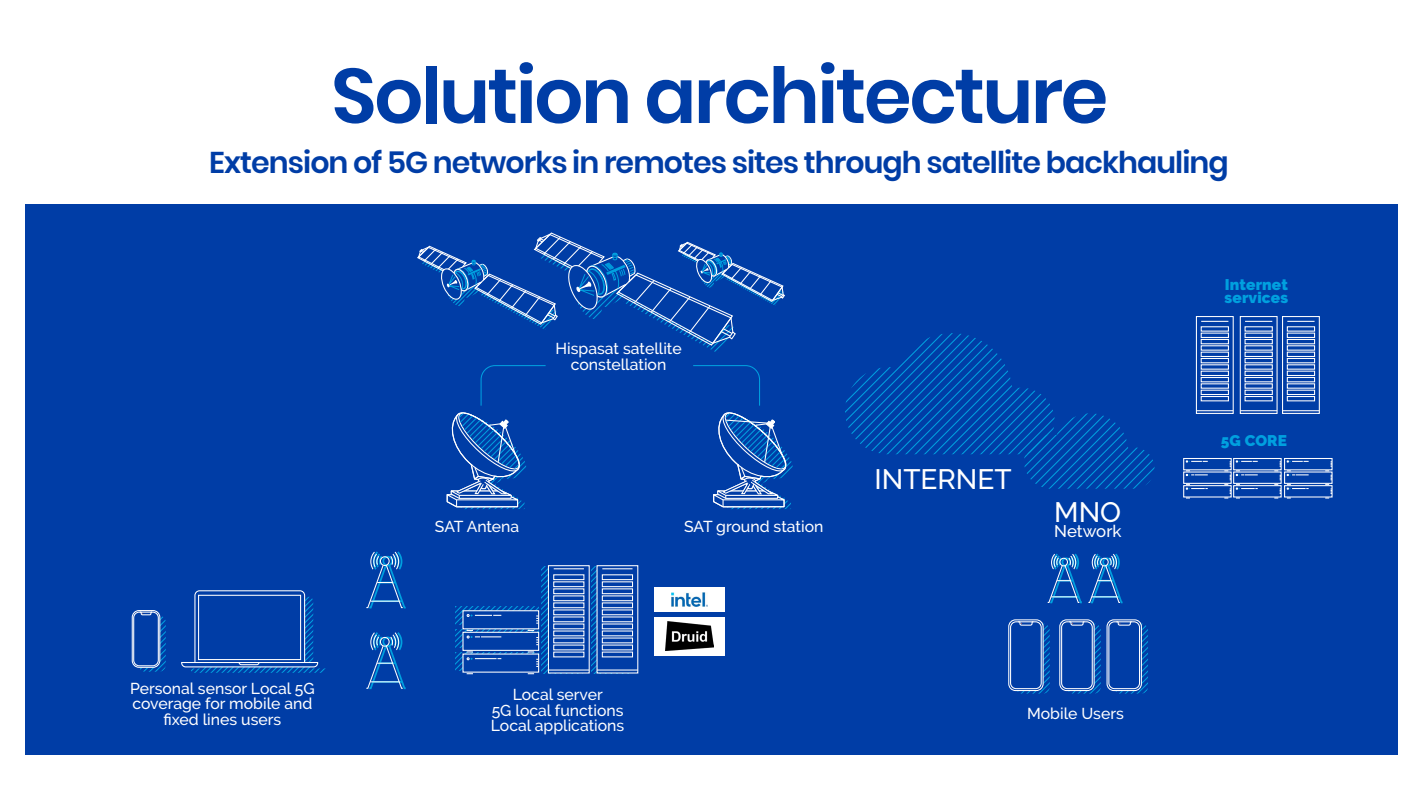
<style>
.page{position:relative;width:1428px;height:803px;background:#fff}
.page>*{position:absolute;margin:0;border:0;box-sizing:border-box;transform-origin:0 0}
.t1{font:600 77px "Poppins";letter-spacing:-.03em;color:#003da6}
.t2{font:600 30.03px "Poppins";letter-spacing:-.03em;color:#003da6}
.t3{font:500 28px "Raleway";color:#fff}
.t4{font:500 16.8px "Raleway";color:#fff}
.t5{font:500 15.75px/15.7px "Raleway";color:#fff;text-align:center}
.t6{font:900 15.4px/13.4px "Raleway";letter-spacing:.01em;color:#00a0df}
</style>
<div class="page">
<div style="left:26px;top:204px;width:1372px;height:550px;background:#003da6"></div>
<svg style="left:366px;top:551px;width:40px;height:58px"></svg>
<svg style="left:366px;top:632px;width:40px;height:58px"></svg>
<svg style="left:591px;top:566px;width:5px;height:107px"></svg>
<svg style="left:455px;top:566px;width:127px;height:108px"></svg>
<svg style="left:548px;top:565px;width:42px;height:108px"></svg>
<hr style="left:554px;top:568px;width:30px;height:1px;background:#fff">
<div style="left:553px;top:574px;width:31px;height:6px;border:1px solid #fff"></div>
<div style="left:553px;top:581px;width:31px;height:6px;border:1px solid #fff"></div>
<div style="left:553px;top:588px;width:31px;height:6px;border:1px solid #fff"></div>
<div style="left:553px;top:595px;width:31px;height:6px;border:1px solid #fff"></div>
<div style="left:553px;top:602px;width:31px;height:6px;border:1px solid #fff"></div>
<div style="left:553px;top:609px;width:31px;height:6px;border:1px solid #fff"></div>
<svg style="left:553px;top:616px;width:31px;height:6px"></svg>
<svg style="left:553px;top:623px;width:31px;height:6px"></svg>
<hr style="left:548px;top:669px;width:41px;height:1px;background:#fff">
<svg style="left:596px;top:565px;width:42px;height:108px"></svg>
<hr style="left:602px;top:568px;width:30px;height:1px;background:#fff">
<div style="left:602px;top:574px;width:31px;height:6px;border:1px solid #fff"></div>
<div style="left:602px;top:581px;width:31px;height:6px;border:1px solid #fff"></div>
<div style="left:602px;top:588px;width:31px;height:6px;border:1px solid #fff"></div>
<div style="left:602px;top:595px;width:31px;height:6px;border:1px solid #fff"></div>
<div style="left:602px;top:602px;width:31px;height:6px;border:1px solid #fff"></div>
<svg style="left:602px;top:609px;width:31px;height:6px"></svg>
<svg style="left:602px;top:616px;width:31px;height:6px"></svg>
<svg style="left:602px;top:623px;width:31px;height:6px"></svg>
<hr style="left:597px;top:669px;width:41px;height:1px;background:#fff">
<svg style="left:1047px;top:553px;width:76px;height:51px"></svg>
<div style="left:1008px;top:619px;width:35px;height:72px;border:1px solid #fff;border-radius:7px"></div>
<div style="left:1010px;top:621px;width:32px;height:68px;border:1px solid #fff;border-radius:6px"></div>
<svg style="left:1015px;top:620px;width:35px;height:73px"></svg>
<div style="left:1059px;top:619px;width:35px;height:72px;border:1px solid #fff;border-radius:7px"></div>
<div style="left:1061px;top:621px;width:32px;height:68px;border:1px solid #fff;border-radius:6px"></div>
<svg style="left:1067px;top:620px;width:34px;height:73px"></svg>
<div style="left:1106px;top:619px;width:36px;height:72px;border:1px solid #fff;border-radius:7px"></div>
<div style="left:1108px;top:621px;width:32px;height:68px;border:1px solid #fff;border-radius:6px"></div>
<svg style="left:1114px;top:620px;width:34px;height:73px"></svg>
<svg style="left:845px;top:333px;width:309px;height:156px"></svg>
<div style="left:1196px;top:316px;width:37px;height:98px;border:1px solid #fff"></div>
<svg style="left:1201px;top:321px;width:27px;height:1px"></svg>
<div style="left:1200px;top:332px;width:29px;height:6px;border:1px solid #fff"></div>
<div style="left:1200px;top:339px;width:29px;height:5px;border:1px solid #fff"></div>
<div style="left:1200px;top:351px;width:29px;height:6px;border:1px solid #fff"></div>
<div style="left:1200px;top:358px;width:29px;height:5px;border:1px solid #fff"></div>
<div style="left:1200px;top:370px;width:29px;height:6px;border:1px solid #fff"></div>
<div style="left:1200px;top:377px;width:29px;height:5px;border:1px solid #fff"></div>
<div style="left:1200px;top:389px;width:29px;height:6px;border:1px solid #fff"></div>
<div style="left:1200px;top:396px;width:29px;height:5px;border:1px solid #fff"></div>
<hr style="left:1196px;top:410px;width:37px;height:1px;background:#fff">
<div style="left:1239px;top:316px;width:38px;height:98px;border:1px solid #fff"></div>
<svg style="left:1245px;top:321px;width:27px;height:1px"></svg>
<div style="left:1244px;top:332px;width:29px;height:6px;border:1px solid #fff"></div>
<div style="left:1244px;top:339px;width:29px;height:5px;border:1px solid #fff"></div>
<div style="left:1244px;top:351px;width:29px;height:6px;border:1px solid #fff"></div>
<div style="left:1244px;top:358px;width:29px;height:5px;border:1px solid #fff"></div>
<div style="left:1244px;top:370px;width:29px;height:6px;border:1px solid #fff"></div>
<div style="left:1244px;top:377px;width:29px;height:5px;border:1px solid #fff"></div>
<div style="left:1244px;top:389px;width:29px;height:6px;border:1px solid #fff"></div>
<div style="left:1244px;top:396px;width:29px;height:5px;border:1px solid #fff"></div>
<hr style="left:1240px;top:410px;width:37px;height:1px;background:#fff">
<div style="left:1282px;top:316px;width:38px;height:98px;border:1px solid #fff"></div>
<svg style="left:1287px;top:321px;width:27px;height:1px"></svg>
<div style="left:1287px;top:332px;width:28px;height:6px;border:1px solid #fff"></div>
<div style="left:1287px;top:339px;width:28px;height:5px;border:1px solid #fff"></div>
<div style="left:1287px;top:351px;width:28px;height:6px;border:1px solid #fff"></div>
<div style="left:1287px;top:358px;width:28px;height:5px;border:1px solid #fff"></div>
<div style="left:1287px;top:370px;width:28px;height:6px;border:1px solid #fff"></div>
<div style="left:1287px;top:377px;width:28px;height:5px;border:1px solid #fff"></div>
<div style="left:1287px;top:389px;width:28px;height:6px;border:1px solid #fff"></div>
<div style="left:1287px;top:396px;width:28px;height:5px;border:1px solid #fff"></div>
<hr style="left:1282px;top:410px;width:37px;height:1px;background:#fff">
<div style="left:1183px;top:458px;width:48px;height:12px;background:#003da6;border:1px solid #fff"></div>
<svg style="left:1186px;top:460px;width:21px;height:2px"></svg>
<div style="left:1183px;top:471px;width:48px;height:13px;background:#003da6;border:1px solid #fff"></div>
<svg style="left:1186px;top:470px;width:21px;height:6px"></svg>
<div style="left:1183px;top:485px;width:48px;height:12px;background:#003da6;border:1px solid #fff"></div>
<svg style="left:1186px;top:484px;width:21px;height:6px"></svg>
<div style="left:1233px;top:458px;width:48px;height:12px;background:#003da6;border:1px solid #fff"></div>
<div style="left:1233px;top:471px;width:48px;height:13px;background:#003da6;border:1px solid #fff"></div>
<div style="left:1233px;top:485px;width:48px;height:12px;background:#003da6;border:1px solid #fff"></div>
<svg style="left:1224px;top:460px;width:33px;height:38px"></svg>
<div style="left:1284px;top:458px;width:48px;height:12px;background:#003da6;border:1px solid #fff"></div>
<div style="left:1284px;top:471px;width:48px;height:13px;background:#003da6;border:1px solid #fff"></div>
<div style="left:1284px;top:485px;width:48px;height:12px;background:#003da6;border:1px solid #fff"></div>
<svg style="left:1274px;top:460px;width:34px;height:38px"></svg>
<svg style="left:1325px;top:461px;width:7px;height:37px"></svg>
<div style="left:132px;top:610px;width:28px;height:58px;border:1px solid #fff;border-radius:7px"></div>
<div style="left:133px;top:611px;width:26px;height:55px;border:1px solid #fff;border-radius:6px"></div>
<svg style="left:138px;top:611px;width:28px;height:60px"></svg>
<svg style="left:181px;top:590px;width:145px;height:83px"></svg>
<svg style="left:417px;top:232px;width:368px;height:120px"></svg>
<svg style="left:693px;top:365px;width:100px;height:144px"></svg>
<svg style="left:446px;top:365px;width:100px;height:144px"></svg>
<div style="left:654px;top:587px;width:70px;height:24px;background:#fff"></div>
<img style="left:671px;top:592px;width:36px;height:14px">
<div style="left:654px;top:616px;width:70px;height:39px;background:#fff"></div>
<img style="left:665px;top:621px;width:49px;height:29px">
<h1 class="t1" style="left:331px;top:51px;width:779px">Solution architecture</h1>
<h2 class="t2" style="left:209px;top:145px;width:1021px">Extension of 5G networks in remotes sites through satellite backhauling</h2>
<p class="t5" style="left:130px;top:680px;width:186px">Personal sensor Local 5G coverage for mobile and fixed lines users</p>
<p class="t5" style="left:555px;top:340px;width:128px">Hispasat satellite constellation</p>
<p class="t5" style="left:435px;top:519px;width:86px">SAT Antena</p>
<p class="t5" style="left:684px;top:519px;width:141px">SAT ground station</p>
<h3 class="t3" style="left:874px;top:462px;width:139px">INTERNET</h3>
<h3 class="t3" style="left:1054px;top:495px;width:68px">MNO</h3>
<p class="t4" style="left:1054px;top:521px;width:69px">Network</p>
<p class="t5" style="left:491px;top:686px;width:135px">Local server<br>5G local functions<br>Local applications</p>
<p class="t5" style="left:1027px;top:706px;width:98px">Mobile Users</p>
<p class="t6" style="left:1224px;top:278px;width:65px">Internet services</p>
<p class="t6" style="left:1221px;top:433px;width:68px">5G CORE</p>
</div>
